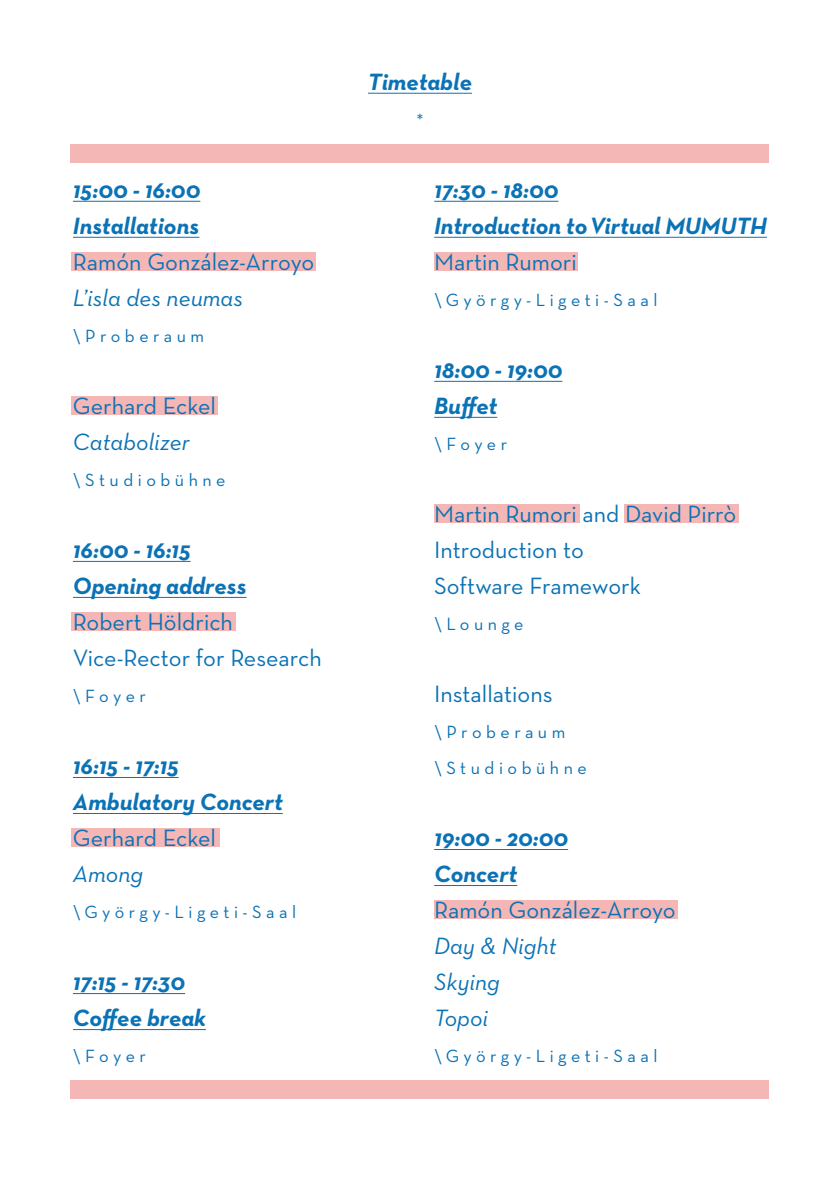
<style>
.page{position:relative;width:840px;height:1191px;background:#fff}
.page>*{position:absolute;margin:0;border:0;box-sizing:border-box;transform-origin:0 0}
.t1{font:italic 700 24px/36px "Neutra Text";color:#0b72b5}
.t2{font:24px/36px "Neutra Text";color:#0b72b5}
.t3{font:italic 24px/36px "Neutra Text";color:#0b72b5}
.t4{font:18px/36px "Neutra Text";letter-spacing:.25em;color:#0b72b5}
</style>
<div class="page">
<div style="left:71px;top:144px;width:697px;height:18px;background:#f5b7b6"></div>
<div style="left:71px;top:1080px;width:697px;height:18px;background:#f5b7b6"></div>
<div style="left:434px;top:252px;width:143px;height:18px;background:#f5b7b6"></div>
<div style="left:434px;top:900px;width:242px;height:18px;background:#f5b7b6"></div>
<div style="left:71px;top:252px;width:244px;height:18px;background:#f5b7b6"></div>
<div style="left:71px;top:612px;width:164px;height:18px;background:#f5b7b6"></div>
<div style="left:71px;top:396px;width:146px;height:18px;background:#f5b7b6"></div>
<div style="left:71px;top:828px;width:148px;height:18px;background:#f5b7b6"></div>
<div style="left:434px;top:504px;width:145px;height:18px;background:#f5b7b6"></div>
<div style="left:623px;top:504px;width:115px;height:18px;background:#f5b7b6"></div>
<hr style="left:73px;top:201px;width:127px;height:1px;background:#0b72b5">
<hr style="left:73px;top:237px;width:126px;height:1px;background:#0b72b5">
<hr style="left:73px;top:561px;width:117px;height:1px;background:#0b72b5">
<hr style="left:73px;top:597px;width:173px;height:1px;background:#0b72b5">
<hr style="left:73px;top:777px;width:106px;height:1px;background:#0b72b5">
<hr style="left:73px;top:813px;width:209px;height:1px;background:#0b72b5">
<hr style="left:73px;top:993px;width:112px;height:1px;background:#0b72b5">
<hr style="left:73px;top:1029px;width:133px;height:1px;background:#0b72b5">
<hr style="left:434px;top:201px;width:124px;height:1px;background:#0b72b5">
<hr style="left:434px;top:237px;width:332px;height:1px;background:#0b72b5">
<hr style="left:434px;top:381px;width:128px;height:1px;background:#0b72b5">
<hr style="left:434px;top:417px;width:63px;height:1px;background:#0b72b5">
<hr style="left:434px;top:849px;width:133px;height:1px;background:#0b72b5">
<hr style="left:434px;top:885px;width:83px;height:1px;background:#0b72b5">
<hr style="left:368px;top:93px;width:104px;height:1px;background:#0b72b5">
<p class="t1" style="left:73px;top:171px;width:129px">15:00 - 16:00<br>Installations</p>
<p class="t2" style="left:73px;top:243px;width:243px">Ramón González-Arroyo</p>
<p class="t3" style="left:73px;top:279px;width:172px">L’isla des neumas</p>
<p class="t4" style="left:73px;top:318px;width:133px">\Proberaum</p>
<p class="t2" style="left:73px;top:387px;width:144px">Gerhard Eckel</p>
<p class="t3" style="left:73px;top:423px;width:118px">Catabolizer</p>
<p class="t4" style="left:73px;top:462px;width:154px">\Studiobühne</p>
<p class="t1" style="left:73px;top:531px;width:175px">16:00 - 16:15<br>Opening address</p>
<p class="t2" style="left:73px;top:603px;width:250px">Robert Höldrich<br>Vice-Rector for Research</p>
<p class="t4" style="left:73px;top:678px;width:74px">\Foyer</p>
<p class="t1" style="left:73px;top:747px;width:211px">16:15 - 17:15<br>Ambulatory Concert</p>
<p class="t2" style="left:73px;top:819px;width:144px">Gerhard Eckel</p>
<p class="t3" style="left:73px;top:855px;width:72px">Among</p>
<p class="t4" style="left:73px;top:894px;width:225px">\György-Ligeti-Saal</p>
<p class="t1" style="left:73px;top:963px;width:134px">17:15 - 17:30<br>Coffee break</p>
<p class="t4" style="left:73px;top:1038px;width:74px">\Foyer</p>
<p class="t1" style="left:368px;top:63px;width:106px">Timetable</p>
<p class="t4" style="left:416px;top:102px;width:9px">*</p>
<p class="t1" style="left:434px;top:171px;width:334px">17:30 - 18:00<br>Introduction toVirtual MUMUTH</p>
<p class="t2" style="left:434px;top:243px;width:144px">Martin Rumori</p>
<p class="t4" style="left:434px;top:282px;width:225px">\György-Ligeti-Saal</p>
<p class="t1" style="left:434px;top:351px;width:130px">18:00 - 19:00<br>Buffet</p>
<p class="t4" style="left:434px;top:426px;width:74px">\Foyer</p>
<p class="t2" style="left:434px;top:495px;width:303px">Martin Rumori and David Pirrò<br>Introduction to<br>Software Framework</p>
<p class="t4" style="left:434px;top:606px;width:91px">\Lounge</p>
<p class="t2" style="left:434px;top:675px;width:120px">Installations</p>
<p class="t4" style="left:434px;top:714px;width:154px">\Proberaum \Studiobühne</p>
<p class="t1" style="left:434px;top:819px;width:135px">19:00 - 20:00<br>Concert</p>
<p class="t2" style="left:434px;top:891px;width:243px">Ramón González-Arroyo</p>
<p class="t3" style="left:434px;top:927px;width:124px">Day &amp; Night<br>Skying<br>Topoi</p>
<p class="t4" style="left:434px;top:1038px;width:225px">\György-Ligeti-Saal</p>
</div>
